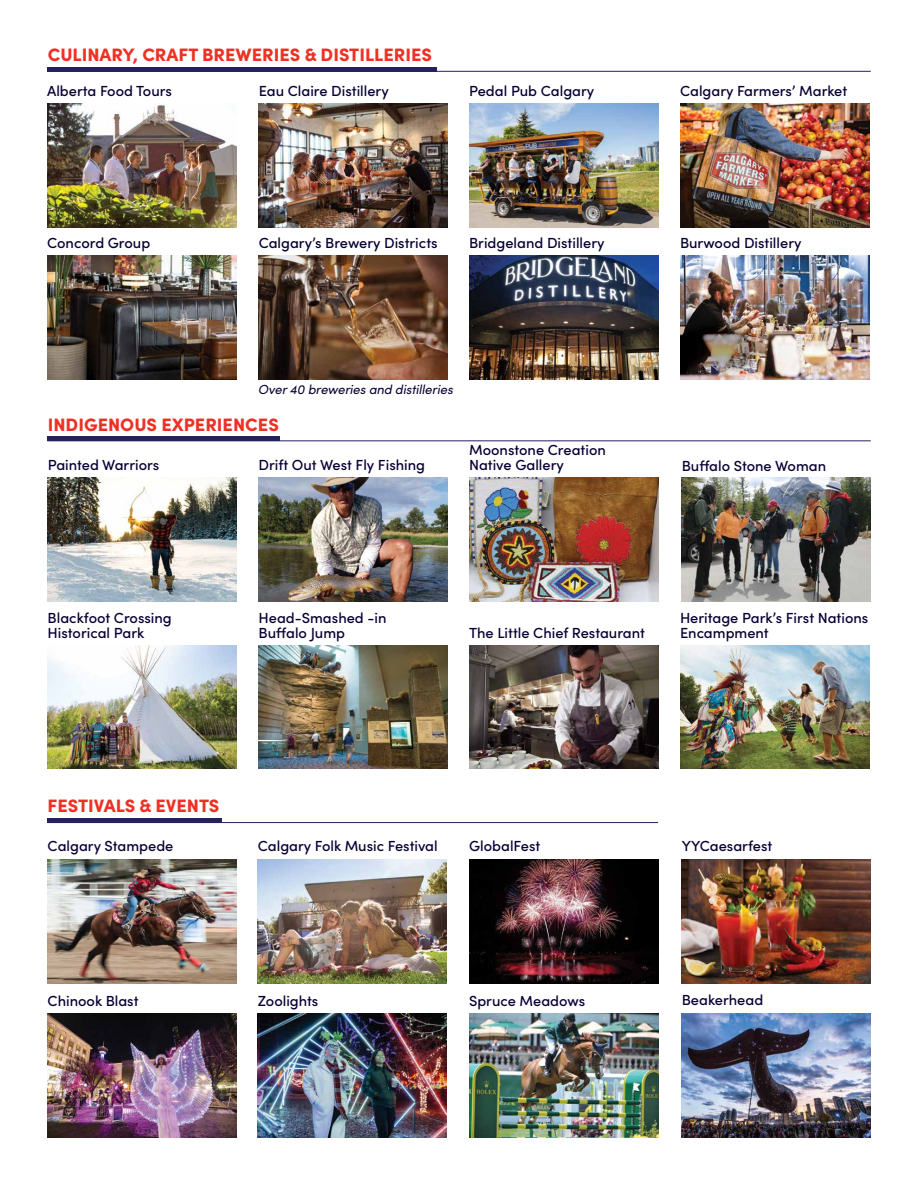
<style>
.page{position:relative;width:918px;height:1188px;background:#fff}
.page>*{position:absolute;margin:0;border:0;box-sizing:border-box;transform-origin:0 0}
.t1{font:900 18px "Sofia Pro";color:#ee3124}
.t2{font:500 14.7px/15px "Sofia Pro";color:#070034}
.t3{font:italic 13.2px "Sofia Pro";letter-spacing:-.005em;color:#070034}
</style>
<div class="page">
<img style="left:47px;top:104px;width:189px;height:123px">
<img style="left:47px;top:256px;width:189px;height:123px">
<img style="left:259px;top:104px;width:189px;height:123px">
<img style="left:259px;top:256px;width:189px;height:123px">
<img style="left:469px;top:104px;width:189px;height:123px">
<img style="left:469px;top:256px;width:189px;height:123px">
<img style="left:680px;top:256px;width:189px;height:123px">
<img style="left:680px;top:104px;width:189px;height:123px">
<img style="left:259px;top:478px;width:189px;height:123px">
<img style="left:48px;top:645px;width:189px;height:124px">
<img style="left:259px;top:645px;width:189px;height:124px">
<img style="left:469px;top:645px;width:189px;height:124px">
<img style="left:680px;top:645px;width:189px;height:124px">
<img style="left:469px;top:478px;width:189px;height:123px">
<img style="left:48px;top:478px;width:189px;height:123px">
<img style="left:682px;top:478px;width:189px;height:123px">
<img style="left:682px;top:860px;width:189px;height:123px">
<img style="left:682px;top:1014px;width:189px;height:124px">
<hr style="left:47px;top:67px;width:389px;height:4px;background:#25215e">
<hr style="left:47px;top:71px;width:824px;height:1px;background:#25215e">
<hr style="left:47px;top:437px;width:232px;height:4px;background:#25215e">
<hr style="left:47px;top:440px;width:824px;height:1px;background:#25215e">
<img style="left:48px;top:860px;width:189px;height:123px">
<img style="left:48px;top:1014px;width:189px;height:124px">
<img style="left:258px;top:860px;width:189px;height:123px">
<img style="left:258px;top:1014px;width:189px;height:124px">
<img style="left:469px;top:860px;width:189px;height:123px">
<img style="left:469px;top:1014px;width:189px;height:124px">
<div style="left:48px;top:818px;width:174px;height:5px;background:#25215e"></div>
<hr style="left:48px;top:822px;width:610px;height:1px;background:#25215e">
<p class="t1" style="left:48px;top:40px;width:386px">CULINARY, CRAFT BREWERIES &amp; DISTILLERIES</p>
<p class="t2" style="left:47px;top:82px;width:126px">Alberta Food Tours</p>
<p class="t2" style="left:259px;top:82px;width:132px">Eau Claire Distillery</p>
<p class="t2" style="left:469px;top:82px;width:127px">Pedal Pub Calgary</p>
<p class="t2" style="left:680px;top:82px;width:169px">Calgary Farmers’ Market</p>
<p class="t2" style="left:47px;top:235px;width:105px">Concord Group</p>
<p class="t2" style="left:259px;top:235px;width:180px">Calgary’s Brewery Districts</p>
<p class="t2" style="left:469px;top:235px;width:137px">Bridgeland Distillery</p>
<p class="t2" style="left:680px;top:235px;width:123px">Burwood Distillery</p>
<p class="t3" style="left:259px;top:379px;width:196px">Over 40 breweries and distilleries</p>
<p class="t1" style="left:48px;top:410px;width:233px">INDIGENOUS EXPERIENCES</p>
<p class="t2" style="left:259px;top:457px;width:168px">Drift Out West Fly Fishing</p>
<p class="t2" style="left:469px;top:442px;width:138px">Moonstone Creation</p>
<p class="t2" style="left:48px;top:457px;width:113px">Painted Warriors</p>
<p class="t2" style="left:469px;top:457px;width:96px">Native Gallery</p>
<p class="t2" style="left:682px;top:457px;width:146px">Buffalo Stone Woman</p>
<p class="t2" style="left:48px;top:609px;width:126px">Blackfoot Crossing<br>Historical Park</p>
<p class="t2" style="left:259px;top:609px;width:129px">Head-Smashed -in<br>Buffalo Jump</p>
<p class="t2" style="left:469px;top:624px;width:177px">The Little Chief Restaurant</p>
<p class="t2" style="left:680px;top:609px;width:190px">Heritage Park’s First Nations<br>Encampment</p>
<p class="t1" style="left:48px;top:792px;width:173px">FESTIVALS &amp; EVENTS</p>
<p class="t2" style="left:48px;top:837px;width:127px">Calgary Stampede</p>
<p class="t2" style="left:258px;top:837px;width:181px">Calgary Folk Music Festival</p>
<p class="t2" style="left:469px;top:837px;width:73px">GlobalFest</p>
<p class="t2" style="left:48px;top:993px;width:92px">Chinook Blast</p>
<p class="t2" style="left:258px;top:993px;width:62px">Zoolights</p>
<p class="t2" style="left:469px;top:993px;width:118px">Spruce Meadows</p>
<p class="t2" style="left:682px;top:837px;width:92px">YYCaesarfest</p>
<p class="t2" style="left:682px;top:991px;width:83px">Beakerhead</p>
</div>
